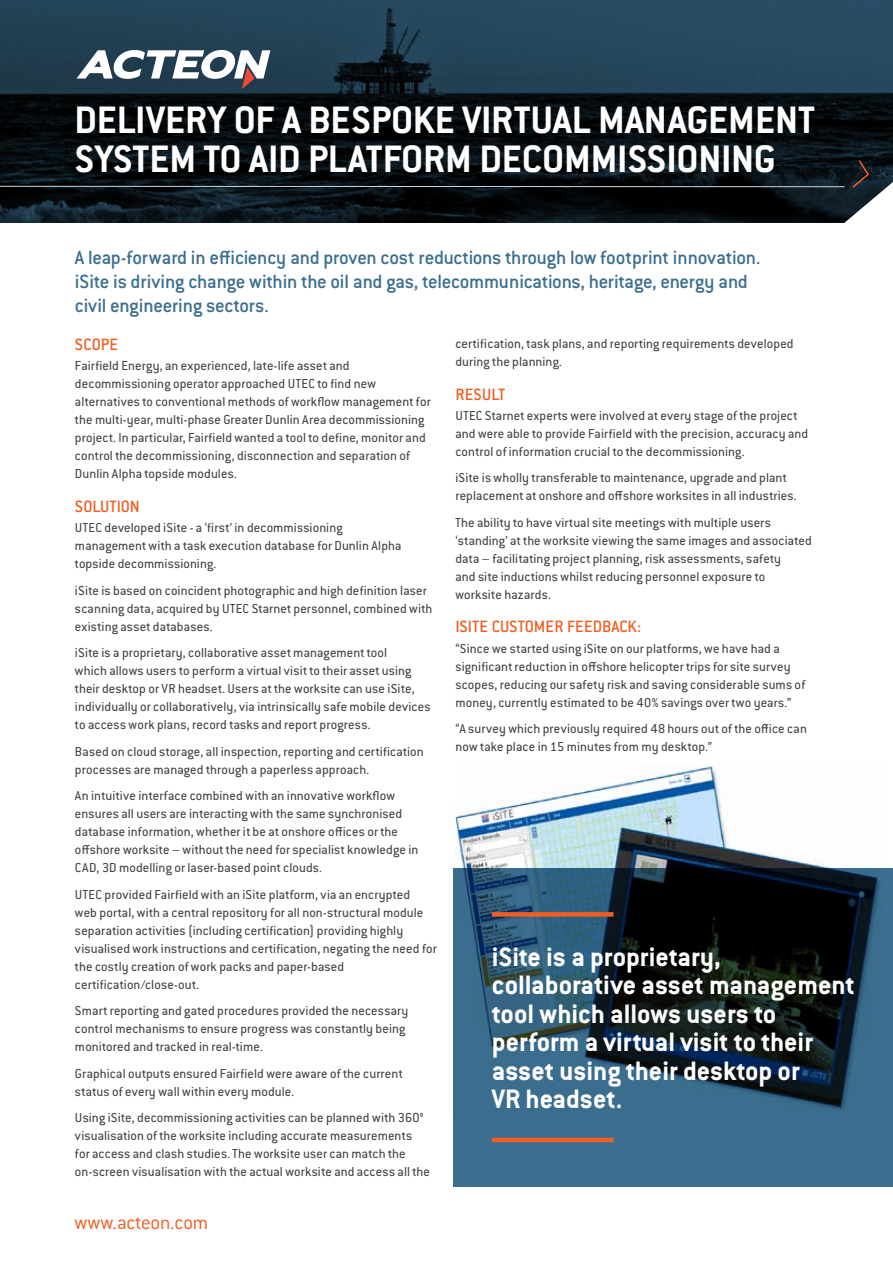
<style>
.page{position:relative;width:893px;height:1263px;background:#fff}
.page>*{position:absolute;margin:0;border:0;box-sizing:border-box;transform-origin:0 0}
.t1{font:700 42px/39px "Conduit ITC Std";color:#fff}
.t2{font:700 29.25px/28.5px "Conduit ITC Std";color:#fff}
.t3{font:300 21.3px "Conduit ITC Std";letter-spacing:-.015em;color:#f15d22}
.t4{font:500 21px/24px "Conduit ITC Std";letter-spacing:-.015em;color:#3b6e8f}
.t5{font:500 18px "Conduit ITC Std";color:#f15d22}
.t6{font:14.25px/18px "Conduit ITC Std";letter-spacing:.01em;color:#414042}
</style>
<div class="page">
<svg style="left:0;top:0;width:893px;height:160px;background:#162a37"></svg>
<img style="left:455px;top:765px;width:379px;height:103px">
<svg style="left:77px;top:50px;width:193px;height:39px"></svg>
<svg style="left:0;top:160px;width:893px;height:63px;background:#0f171b"></svg>
<svg style="left:453px;top:868px;width:440px;height:318px;background:#244459"></svg>
<div style="left:492px;top:912px;width:121px;height:5px;background:#f15d22"></div>
<hr style="left:492px;top:1138px;width:121px;height:4px;background:#f15d22">
<h1 class="t1" style="left:74px;top:99px;width:742px">DELIVERY OF A BESPOKE VIRTUAL MANAGEMENT<br>SYSTEM TO AID PLATFORM DECOMMISSIONING</h1>
<h3 class="t4" style="left:75px;top:245px;width:687px">A leap-forward in efficiency and proven cost reductions through low footprint innovation. iSite is driving change within the oil and gas, telecommunications, heritage, energy and civil engineering sectors.</h3>
<p class="t5" style="left:75px;top:334px;width:45px">SCOPE</p>
<p class="t6" style="left:75px;top:356px;width:357px">Fairfield Energy, an experienced, late-life asset and decommissioning operator approached UTEC to find new alternatives to conventional methods of workflow management for the multi-year, multi-phase Greater Dunlin Area decommissioning project. In particular, Fairfield wanted a tool to define, monitor and control the decommissioning, disconnection and separation of Dunlin Alpha topside modules.</p>
<p class="t5" style="left:75px;top:495px;width:66px">SOLUTION</p>
<p class="t6" style="left:75px;top:518px;width:328px">UTEC developed iSite - a ‘first’ in decommissioning management with a task execution database for Dunlin Alpha topside decommissioning.</p>
<p class="t6" style="left:75px;top:581px;width:359px">iSite is based on coincident photographic and high definition laser scanning data, acquired by UTEC Starnet personnel, combined with existing asset databases.</p>
<p class="t6" style="left:75px;top:643px;width:357px">iSite is a proprietary, collaborative asset management tool<br>which allows users to perform a virtual visit to their asset using their desktop or VR headset. Users at the worksite can use iSite, individually or collaboratively, via intrinsically safe mobile devices to access work plans, record tasks and report progress.</p>
<p class="t6" style="left:75px;top:742px;width:350px">Based on cloud storage, all inspection, reporting and certification processes are managed through a paperless approach.</p>
<p class="t6" style="left:75px;top:786px;width:345px">An intuitive interface combined with an innovative workflow ensures all users are interacting with the same synchronised database information, whether it be at onshore offices or the offshore worksite – without the need for specialist knowledge in CAD, 3D modelling or laser-based point clouds.</p>
<p class="t6" style="left:75px;top:885px;width:363px">UTEC provided Fairfield with an iSite platform, via an encrypted<br>web portal, with a central repository for all non-structural module separation activities (including certification) providing highly visualised work instructions and certification, negating the need for the costly creation of work packs and paper-based certification/close-out.</p>
<p class="t6" style="left:75px;top:1001px;width:335px">Smart reporting and gated procedures provided the necessary control mechanisms to ensure progress was constantly being monitored and tracked in real-time.</p>
<p class="t6" style="left:75px;top:1064px;width:329px">Graphical outputs ensured Fairfield were aware of the current status of every wall within every module.</p>
<p class="t6" style="left:75px;top:1108px;width:357px">Using iSite, decommissioning activities can be planned with 360° visualisation of the worksite including accurate measurements for access and clash studies. The worksite user can match the on-screen visualisation with the actual worksite and access all the</p>
<h3 class="t3" style="left:75px;top:1210px;width:135px">www.acteon.com</h3>
<p class="t6" style="left:455px;top:334px;width:340px">certification, task plans, and reporting requirements developed during the planning.</p>
<p class="t5" style="left:455px;top:383px;width:51px">RESULT</p>
<p class="t6" style="left:455px;top:406px;width:354px">UTEC Starnet experts were involved at every stage of the project and were able to provide Fairfield with the precision, accuracy and control of information crucial to the decommissioning.</p>
<p class="t6" style="left:455px;top:468px;width:343px">iSite is wholly transferable to maintenance, upgrade and plant replacement at onshore and offshore worksites in all industries.</p>
<p class="t6" style="left:455px;top:513px;width:358px">The ability to have virtual site meetings with multiple users ‘standing’ at the worksite viewing the same images and associated data – facilitating project planning, risk assessments, safety<br>and site inductions whilst reducing personnel exposure to worksite hazards.</p>
<p class="t5" style="left:455px;top:616px;width:187px">ISITE CUSTOMER FEEDBACK:</p>
<p class="t6" style="left:455px;top:639px;width:351px">“Since we started using iSite on our platforms, we have had a significant reduction in offshore helicopter trips for site survey scopes, reducing our safety risk and saving considerable sums of money, currently estimated to be 40% savings over two years.”</p>
<p class="t6" style="left:455px;top:719px;width:353px">“A survey which previously required 48 hours out of the office can now take place in 15 minutes from my desktop.”</p>
<h2 class="t2" style="left:492px;top:941px;width:365px">iSite is a proprietary, collaborative asset management tool which allows users to perform a virtual visit to their asset using their desktop or<br>VR headset.</h2>
</div>
